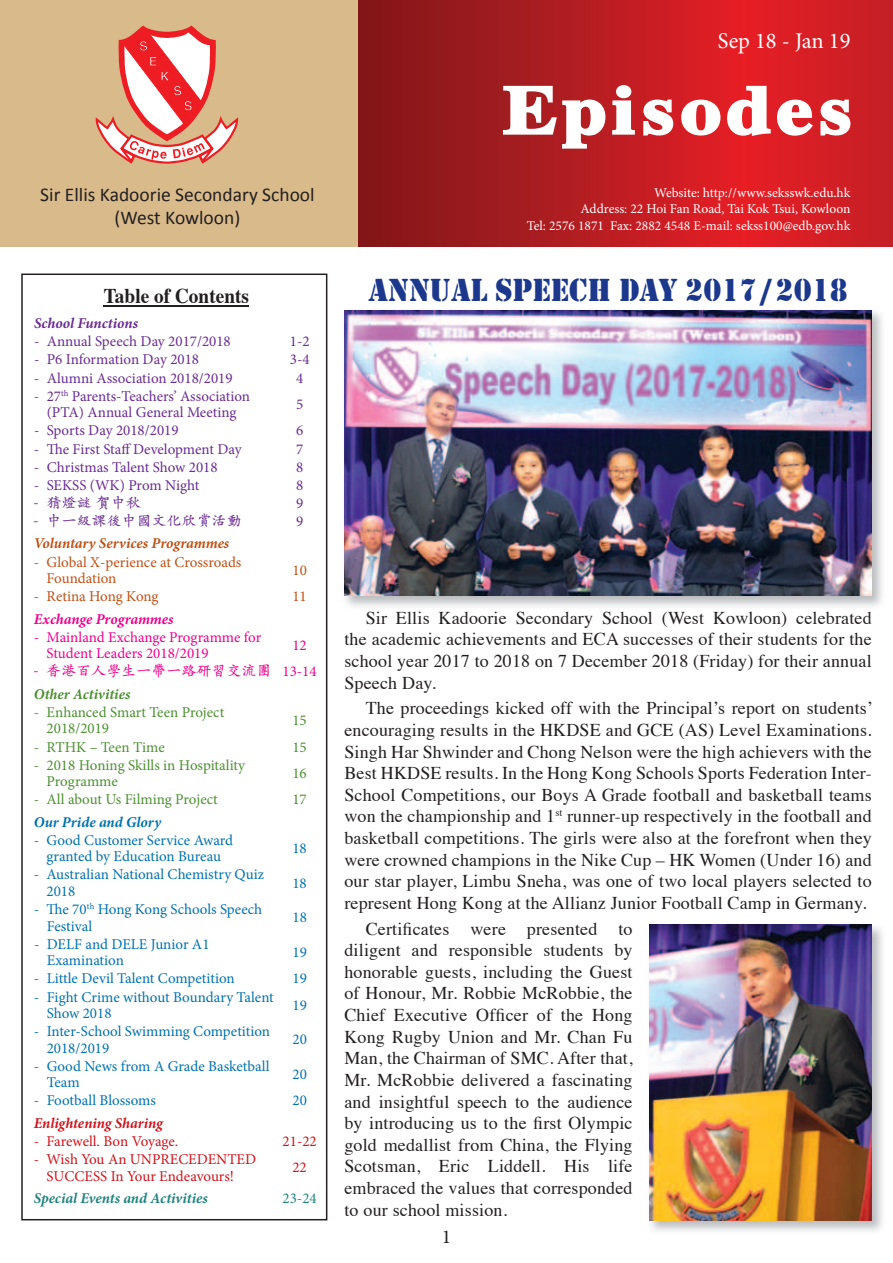
<style>
.page{position:relative;width:893px;height:1263px;background:#fff}
.page>*{position:absolute;margin:0;border:0;box-sizing:border-box;transform-origin:0 0}
.t1{font:33px "Stencil";color:#1b388c;scale:.95 1}
.t2{font:22.5px "Minion Pro";color:#fff}
.t3{font:700 21px "Times";color:#231f20;scale:.92 1}
.t4{font:19.5px/23.4px "Calibri";color:#231f20;text-align:center}
.t5{font:19.5px "Minion Pro";color:#231f20}
.t6{font:18px/21.6px "Times";letter-spacing:.01em;color:#231f20;text-align:justify}
.t7{font:15px/16.5px "Minion Pro";color:#0072ad}
.t8{font:15px/16.5px "Minion Pro";color:#692c91;text-align:center}
.t9{font:15px/16.5px "Minion Pro";color:#4d8f31}
.t10{font:15px/16.5px "Minion Pro";color:#cd151d}
.t11{font:15px/16.5px "Minion Pro";color:#be5116}
.t12{font:15px/16.5px "Minion Pro";color:#ed028c}
.t13{font:italic 700 15px "Minion Pro";letter-spacing:-.005em;color:#be5116}
.t14{font:italic 700 15px "Minion Pro";color:#1f847e}
.t15{font:600 15px "M Kai";color:#692c91}
.t16{font:600 15px "M Kai";color:#ed028c}
.t17{font:italic 700 15px "Minion Pro";letter-spacing:-.005em;color:#cd151d}
.t18{font:italic 700 15px "Minion Pro";letter-spacing:-.005em;color:#ed028c}
.t19{font:italic 700 15px "Minion Pro";color:#0072ad}
.t20{font:italic 700 15px "Minion Pro";letter-spacing:-.005em;color:#692c91}
.t21{font:italic 700 15px "Minion Pro";color:#4d8f31}
.t22{font:15px "Minion Pro";color:#1f847e}
.t23{font:13.5px/16.5px "Minion Pro";color:#fff;text-align:right}
.s1{font-family:"Minion Pro";font-weight:400}
</style>
<div class="page">
<svg style="left:357px;top:0;width:536px;height:247px;background:#b61c21"></svg>
<div style="left:0;top:0;width:357px;height:247px;background:#d9ba8a"></div>
<svg style="left:95px;top:26px;width:144px;height:138px"></svg>
<svg style="left:503px;top:85px;width:347px;height:64px"></svg>
<svg style="left:21px;top:274px;width:306px;height:946px"></svg>
<img style="left:344px;top:312px;width:538px;height:294px">
<img style="left:344px;top:310px;width:528px;height:285px">
<hr style="left:104px;top:305px;width:145px;height:2px;background:#231f20">
<img style="left:649px;top:924px;width:233px;height:307px">
<img style="left:649px;top:925px;width:223px;height:295px">
<p class="t2" style="left:718px;top:26px;width:134px">Sep 18 - Jan 19</p>
<p class="t4" style="left:40px;top:183px;width:276px">Sir Ellis Kadoorie Secondary School (West Kowloon)</p>
<p class="t3" style="left:104px;top:276px;width:159px">Table of Contents</p>
<p class="t20" style="left:34px;top:313px;width:106px">School Functions</p>
<p class="t8" style="left:34px;top:333px;width:198px">- Annual Speech Day 2017/2018</p>
<p class="t8" style="left:290px;top:333px;width:21px">1-2</p>
<p class="t8" style="left:34px;top:351px;width:167px">- P6 Information Day 2018</p>
<p class="t8" style="left:290px;top:351px;width:21px">3-4</p>
<p class="t8" style="left:34px;top:370px;width:200px">- Alumni Association 2018/2019</p>
<p class="t8" style="left:296px;top:370px;width:9px">4</p>
<p class="t8" style="left:34px;top:388px;width:218px">- 27<sup>th</sup> Parents-Teachers’ Association (PTA) Annual General Meeting</p>
<p class="t8" style="left:296px;top:396px;width:9px">5</p>
<p class="t8" style="left:34px;top:422px;width:146px">- Sports Day 2018/2019</p>
<p class="t8" style="left:296px;top:422px;width:9px">6</p>
<p class="t8" style="left:34px;top:441px;width:209px">- The First Staff Development Day</p>
<p class="t8" style="left:296px;top:441px;width:9px">7</p>
<p class="t8" style="left:34px;top:459px;width:185px">- Christmas Talent Show 2018</p>
<p class="t8" style="left:296px;top:459px;width:9px">8</p>
<p class="t8" style="left:34px;top:477px;width:167px">- SEKSS (WK) Prom Night</p>
<p class="t8" style="left:296px;top:477px;width:9px">8</p>
<p class="t15" style="left:34px;top:494px;width:109px">- 猜燈謎 賀中秋</p>
<p class="t8" style="left:296px;top:495px;width:9px">9</p>
<p class="t15" style="left:34px;top:512px;width:209px">- 中一級課後中國文化欣賞活動</p>
<p class="t8" style="left:296px;top:513px;width:9px">9</p>
<p class="t13" style="left:34px;top:533px;width:197px">Voluntary Services Programmes</p>
<p class="t11" style="left:47px;top:554px;width:196px;text-indent:-13px">- Global X-perience at Crossroads<br>Foundation</p>
<p class="t11" style="left:292px;top:562px;width:16px">10</p>
<p class="t11" style="left:34px;top:588px;width:126px">- Retina Hong Kong</p>
<p class="t11" style="left:292px;top:588px;width:16px">11</p>
<p class="t18" style="left:34px;top:608px;width:141px">Exchange Programmes</p>
<p class="t12" style="left:47px;top:629px;width:216px;text-indent:-13px">- Mainland Exchange Programme for<br>Student Leaders 2018/2019</p>
<p class="t12" style="left:292px;top:637px;width:16px">12</p>
<p class="t16" style="left:34px;top:663px;width:284px">- 香港百人學生一帶一路研習交流團 <span class="s1">13-14</span></p>
<p class="t21" style="left:34px;top:683px;width:98px">Other Activities</p>
<p class="t9" style="left:47px;top:704px;width:179px;text-indent:-13px">- Enhanced Smart Teen Project<br>2018/2019</p>
<p class="t9" style="left:292px;top:712px;width:16px">15</p>
<p class="t9" style="left:34px;top:738px;width:132px">- RTHK – Teen Time</p>
<p class="t9" style="left:292px;top:738px;width:16px">15</p>
<p class="t9" style="left:47px;top:757px;width:200px;text-indent:-13px">- 2018 Honing Skills in Hospitality<br>Programme</p>
<p class="t9" style="left:292px;top:765px;width:16px">16</p>
<p class="t9" style="left:34px;top:791px;width:186px">- All about Us Filming Project</p>
<p class="t9" style="left:292px;top:791px;width:16px">17</p>
<p class="t19" style="left:34px;top:811px;width:129px">Our Pride and Glory</p>
<p class="t7" style="left:34px;top:832px;width:201px;text-align:center">- Good Customer Service Award granted by Education Bureau</p>
<p class="t7" style="left:292px;top:840px;width:16px">18</p>
<p class="t7" style="left:47px;top:866px;width:219px;text-indent:-13px">- Australian National Chemistry Quiz<br>2018</p>
<p class="t7" style="left:292px;top:875px;width:16px">18</p>
<p class="t7" style="left:47px;top:901px;width:217px;text-indent:-13px">- The 70<sup>th</sup> Hong Kong Schools Speech<br>Festival</p>
<p class="t7" style="left:293px;top:909px;width:16px">18</p>
<p class="t7" style="left:47px;top:936px;width:164px;text-indent:-13px">- DELF and DELE Junior A1<br>Examination</p>
<p class="t7" style="left:293px;top:944px;width:16px">19</p>
<p class="t7" style="left:34px;top:970px;width:202px">- Little Devil Talent Competition</p>
<p class="t7" style="left:293px;top:970px;width:16px">19</p>
<p class="t7" style="left:47px;top:988px;width:229px;text-indent:-13px">- Fight Crime without Boundary Talent<br>Show 2018</p>
<p class="t7" style="left:293px;top:997px;width:16px">19</p>
<p class="t7" style="left:47px;top:1023px;width:225px;text-indent:-13px">- Inter-School Swimming Competition<br>2018/2019</p>
<p class="t7" style="left:292px;top:1031px;width:16px">20</p>
<p class="t7" style="left:47px;top:1058px;width:224px;text-indent:-13px">- Good News from A Grade Basketball<br>Team</p>
<p class="t7" style="left:292px;top:1066px;width:16px">20</p>
<p class="t7" style="left:34px;top:1092px;width:124px">- Football Blossoms</p>
<p class="t7" style="left:292px;top:1092px;width:16px">20</p>
<p class="t17" style="left:34px;top:1112px;width:130px">Enlightening Sharing</p>
<p class="t10" style="left:34px;top:1133px;width:146px">- Farewell. Bon Voyage.</p>
<p class="t10" style="left:283px;top:1133px;width:36px">21-22</p>
<p class="t10" style="left:47px;top:1151px;width:211px;text-indent:-13px">- Wish You An UNPRECEDENTED<br>SUCCESS In Your Endeavours!</p>
<p class="t10" style="left:292px;top:1159px;width:16px">22</p>
<p class="t14" style="left:34px;top:1187px;width:175px">Special Events and Activities</p>
<p class="t22" style="left:283px;top:1188px;width:36px">23-24</p>
<p class="t23" style="left:527px;top:184px;width:325px">Website: http://www.seksswk.edu.hk<br>Address: 22 Hoi Fan Road, Tai Kok Tsui, Kowloon<br>Tel: 2576 1871 Fax: 2882 4548 E-mail: sekss100@edb.gov.hk</p>
<h1 class="t1" style="left:368px;top:271px;width:506px">ANNUAL SPEECH DAY 2017 / 2018</h1>
<p class="t6" style="left:344px;top:605px;width:529px;text-indent:21px">Sir Ellis Kadoorie Secondary School (West Kowloon) celebrated the academic achievements and ECA successes of their students for the school year 2017 to 2018 on 7 December 2018 (Friday) for their annual Speech Day.</p>
<p class="t6" style="left:344px;top:696px;width:530px;text-indent:21px">The proceedings kicked off with the Principal’s report on students’ encouraging results in the HKDSE and GCE (AS) Level Examinations.<br>Singh Har Shwinder and Chong Nelson were the high achievers with the Best HKDSE results. In the Hong Kong Schools Sports Federation Inter-School Competitions, our Boys A Grade football and basketball teams won the championship and 1<sup>st</sup> runner-up respectively in the football and basketball competitions. The girls were also at the forefront when they were crowned champions in the Nike Cup – HK Women (Under 16) and our star player, Limbu Sneha, was one of two local players selected to represent Hong Kong at the Allianz Junior Football Camp in Germany.</p>
<p class="t6" style="left:344px;top:916px;width:290px;text-indent:21px">Certificates were presented to diligent and responsible students by honorable guests, including the Guest of Honour, Mr. Robbie McRobbie, the Chief Executive Officer of the Hong Kong Rugby Union and Mr. Chan Fu Man, the Chairman of SMC. After that, Mr. McRobbie delivered a fascinating and insightful speech to the audience by introducing us to the first Olympic gold medallist from China, the Flying Scotsman, Eric Liddell. His life embraced the values that corresponded to our school mission.</p>
<p class="t5" style="left:442px;top:1224px;width:11px">1</p>
</div>
